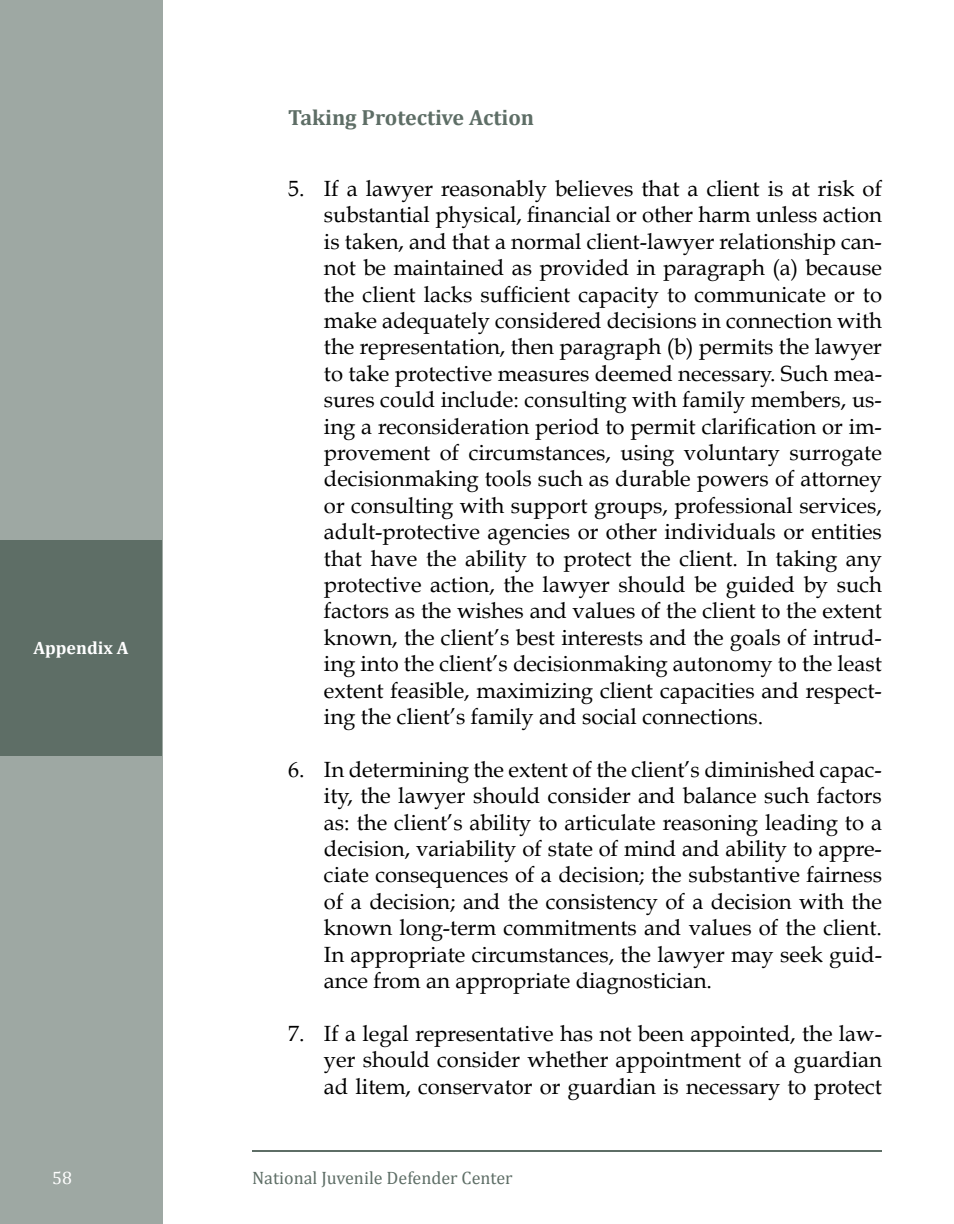
<style>
.page{position:relative;width:954px;height:1224px;background:#fff}
.page>*{position:absolute;margin:0;border:0;box-sizing:border-box;transform-origin:0 0}
.t1{font:22px/26.4px "Book Antiqua";color:#000;text-align:justify}
.t2{font:700 22px "Cambria";color:#5e6e66}
.t3{font:18px "Cambria";color:#5e6e66}
.t4{font:700 18px "Cambria";color:#fff}
.t5{font:18px "Cambria";color:#fff}
</style>
<div class="page">
<hr style="left:252px;top:1150px;width:630px;height:2px;background:#5e6e66">
<div style="left:0;top:0;width:163px;height:1224px;background:#9ea8a3"></div>
<div style="left:0;top:540px;width:162px;height:216px;background:#5e6e66"></div>
<p class="t4" style="left:33px;top:637px;width:97px">Appendix A</p>
<p class="t2" style="left:288px;top:104px;width:248px">Taking Protective Action</p>
<p class="t1" style="left:324px;top:175px;width:560px;text-indent:-36px">5. If a lawyer reasonably believes that a client is at risk of substantial physical, financial or other harm unless action is taken, and that a normal client-lawyer relationship can&shy;not be maintained as provided in paragraph (a) because the client lacks sufficient capacity to communicate or to make adequately considered decisions in connection with the representation, then paragraph (b) permits the lawyer to take protective measures deemed necessary. Such mea&shy;sures could include: consulting with family members, us&shy;ing a reconsideration period to permit clarification or im&shy;provement of circumstances, using voluntary surrogate decisionmaking tools such as durable powers of attorney or consulting with support groups, professional services, adult-protective agencies or other individuals or entities that have the ability to protect the client. In taking any protective action, the lawyer should be guided by such factors as the wishes and values of the client to the extent known, the client’s best interests and the goals of intrud&shy;ing into the client’s decisionmaking autonomy to the least extent feasible, maximizing client capacities and respect&shy;ing the client’s family and social connections.</p>
<p class="t1" style="left:324px;top:756px;width:560px;text-indent:-36px">6. In determining the extent of the client’s diminished capac&shy;ity, the lawyer should consider and balance such factors as: the client’s ability to articulate reasoning leading to a decision, variability of state of mind and ability to appre&shy;ciate consequences of a decision; the substantive fairness of a decision; and the consistency of a decision with the known long-term commitments and values of the client.<br>In appropriate circumstances, the lawyer may seek guid&shy;ance from an appropriate diagnostician.</p>
<p class="t1" style="left:324px;top:1020px;width:560px;text-indent:-36px">7. If a legal representative has not been appointed, the law&shy;yer should consider whether appointment of a guardian ad litem, conservator or guardian is necessary to protect</p>
<p class="t5" style="left:52px;top:1167px;width:21px">58</p>
<p class="t3" style="left:252px;top:1167px;width:262px">National Juvenile Defender Center</p>
</div>
